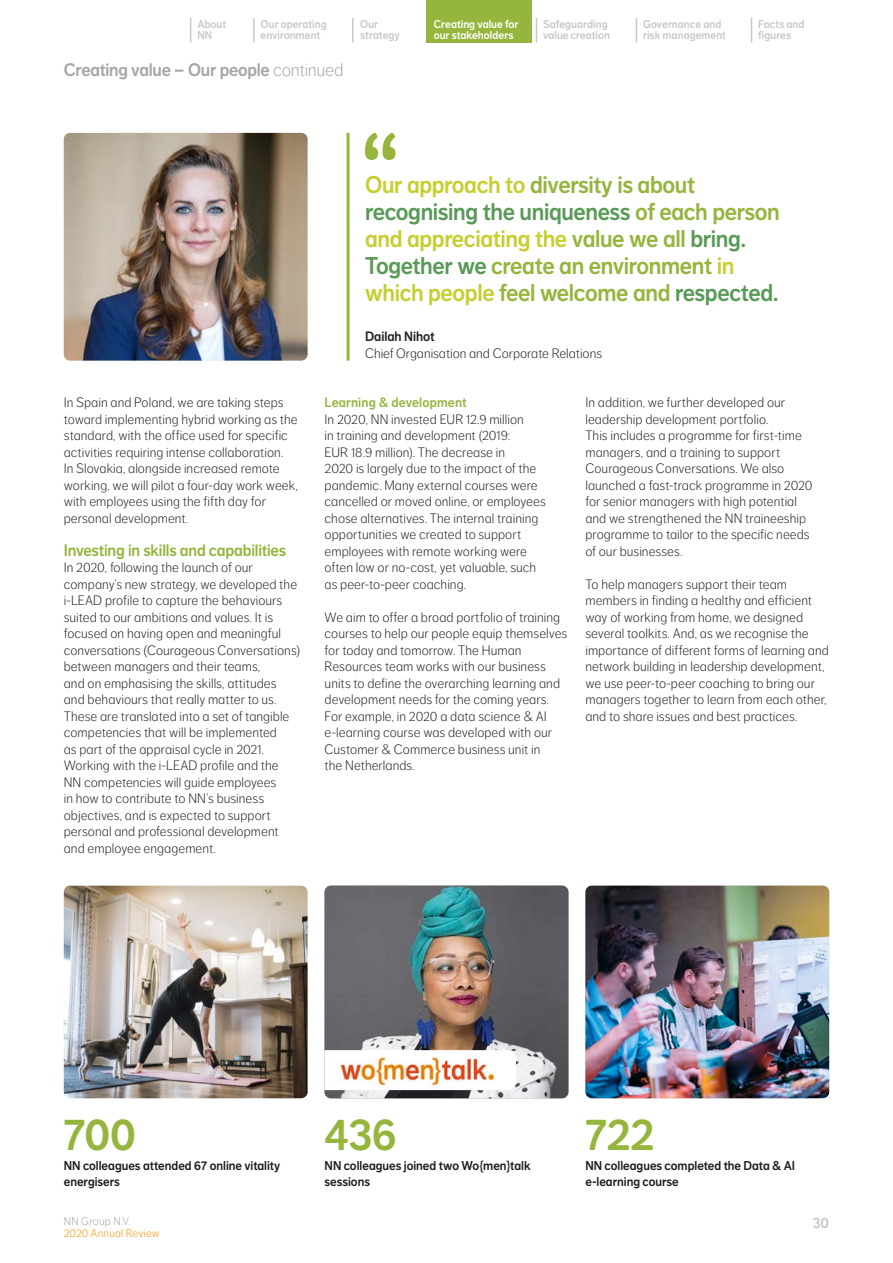
<style>
.page{position:relative;width:893px;height:1263px;background:#fff}
.page>*{position:absolute;margin:0;border:0;box-sizing:border-box;transform-origin:0 0}
.t1{font:45px "NN Dagny Display";color:#95b53d}
.t2{font:24px/27px "NN Dagny Display";letter-spacing:-.015em;color:#95b53d}
.t3{font:18px "NN Dagny Display";letter-spacing:-.015em;color:#a7a5a5}
.t4{font:16.5px "NN Dagny Display";letter-spacing:-.01em;color:#95b53d}
.t5{font:15px "NN Dagny Display";color:#cac7c7}
.t6{font:300 13.5px/16.5px "NN Dagny Text";letter-spacing:.005em;color:#1d1d1b}
.t7{font:13.5px "NN Dagny Display";letter-spacing:.01em;color:#95b53d}
.t8{font:13.5px "NN Dagny Display";color:#1d1d1b}
.t9{font:12.75px/15.8px "NN Dagny Display";color:#1d1d1b}
.t10{font:11.25px/10.9px "NN Dagny Display";letter-spacing:.005em;color:#cac7c7}
.t11{font:11.25px/10.9px "NN Dagny Display";letter-spacing:.005em;color:#fff}
.t12{font:300 11.25px "NN Dagny Text";letter-spacing:.015em;color:#f39200}
.t13{font:300 11.25px "NN Dagny Text";letter-spacing:.02em;color:#a7a5a5}
.s1{font-family:"NN Dagny Text";font-weight:300}
.s2{color:#c7ce31}
.s3{color:#599a57}
</style>
<div class="page">
<img style="left:64px;top:886px;width:244px;height:212px">
<img style="left:585px;top:886px;width:244px;height:212px">
<img style="left:325px;top:886px;width:243px;height:212px">
<img style="left:325px;top:1050px;width:191px;height:40px">
<img style="left:64px;top:133px;width:244px;height:228px">
<hr style="left:347px;top:133px;width:3px;height:228px;background:#95b53d">
<svg style="left:365px;top:133px;width:31px;height:27px"></svg>
<svg style="left:636px;top:18px;width:1px;height:25px"></svg>
<svg style="left:751px;top:18px;width:1px;height:25px"></svg>
<svg style="left:190px;top:18px;width:1px;height:25px"></svg>
<svg style="left:536px;top:18px;width:1px;height:25px"></svg>
<hr style="left:352px;top:18px;width:2px;height:25px;background:#cac7c7">
<hr style="left:253px;top:18px;width:2px;height:25px;background:#cac7c7">
<div style="left:426px;top:0;width:106px;height:43px;background:#95b53d"></div>
<p class="t10" style="left:197px;top:19px;width:30px">About<br>NN</p>
<p class="t10" style="left:543px;top:19px;width:68px">Safeguarding value creation</p>
<p class="t10" style="left:261px;top:19px;width:68px">Our operating environment</p>
<p class="t10" style="left:360px;top:19px;width:41px">Our strategy</p>
<p class="t11" style="left:434px;top:19px;width:86px">Creating value for our stakeholders</p>
<p class="t10" style="left:643px;top:19px;width:84px">Governance and risk management</p>
<p class="t10" style="left:758px;top:19px;width:48px">Facts and figures</p>
<h3 class="t3" style="left:64px;top:60px;width:281px">Creating value – Our people <span class="s1">continued</span></h3>
<p class="t6" style="left:64px;top:394px;width:236px">In Spain and Poland, we are taking steps toward implementing hybrid working as the standard, with the office used for specific activities requiring intense collaboration.<br>In Slovakia, alongside increased remote working, we will pilot a four-day work week, with employees using the fifth day for personal development.</p>
<p class="t4" style="left:64px;top:540px;width:224px">Investing in skills and capabilities</p>
<p class="t6" style="left:64px;top:559px;width:238px">In 2020, following the launch of our company’s new strategy, we developed the i-LEAD profile to capture the behaviours suited to our ambitions and values. It is focused on having open and meaningful conversations (Courageous Conversations) between managers and their teams,<br>and on emphasising the skills, attitudes and behaviours that really matter to us.<br>These are translated into a set of tangible competencies that will be implemented<br>as part of the appraisal cycle in 2021.<br>Working with the i-LEAD profile and the<br>NN competencies will guide employees<br>in how to contribute to NN’s business objectives, and is expected to support personal and professional development and employee engagement.</p>
<h2 class="t2" style="left:365px;top:171px;width:416px"><span class="s2">Our approach to</span> diversity is about <span class="s3">recognising the uniqueness</span> of each person <span class="s2">and appreciating the</span> value we all <span class="s3">bring.<br>Together we</span> create an environment <span class="s2">in which people</span> feel welcome and <span class="s3">respected.</span></h2>
<p class="t8" style="left:365px;top:328px;width:71px">Dailah Nihot</p>
<p class="t6" style="left:365px;top:345px;width:239px">Chief Organisation and Corporate Relations</p>
<p class="t7" style="left:325px;top:394px;width:144px">Learning &amp; development</p>
<p class="t6" style="left:325px;top:411px;width:223px">In 2020, NN invested EUR 12.9 million<br>in training and development (2019:<br>EUR 18.9 million). The decrease in<br>2020 is largely due to the impact of the pandemic. Many external courses were cancelled or moved online, or employees chose alternatives. The internal training opportunities we created to support employees with remote working were often low or no-cost, yet valuable, such as peer-to-peer coaching.</p>
<p class="t6" style="left:325px;top:609px;width:244px">We aim to offer a broad portfolio of training courses to help our people equip themselves for today and tomorrow. The Human Resources team works with our business units to define the overarching learning and development needs for the coming years.<br>For example, in 2020 a data science &amp; AI e-learning course was developed with our Customer &amp; Commerce business unit in<br>the Netherlands.</p>
<p class="t6" style="left:585px;top:394px;width:229px">In addition, we further developed our leadership development portfolio.<br>This includes a programme for first-time managers, and a training to support Courageous Conversations. We also launched a fast-track programme in 2020 for senior managers with high potential and we strengthened the NN traineeship programme to tailor to the specific needs of our businesses.</p>
<p class="t6" style="left:585px;top:576px;width:245px">To help managers support their team members in finding a healthy and efficient way of working from home, we designed several toolkits. And, as we recognise the importance of different forms of learning and network building in leadership development, we use peer-to-peer coaching to bring our managers together to learn from each other, and to share issues and best practices.</p>
<h1 class="t1" style="left:64px;top:1108px;width:74px">700</h1>
<p class="t9" style="left:64px;top:1157px;width:218px">NN colleagues attended 67 online vitality energisers</p>
<h1 class="t1" style="left:325px;top:1108px;width:74px">436</h1>
<p class="t9" style="left:325px;top:1157px;width:208px">NN colleagues joined two Wo{men}talk sessions</p>
<h1 class="t1" style="left:585px;top:1108px;width:70px">722</h1>
<p class="t9" style="left:585px;top:1157px;width:211px">NN colleagues completed the Data &amp; AI e-learning course</p>
<p class="t13" style="left:64px;top:1215px;width:68px">NN Group N.V.</p>
<p class="t5" style="left:812px;top:1214px;width:18px">30</p>
<p class="t12" style="left:64px;top:1227px;width:97px">2020 Annual Review</p>
</div>
